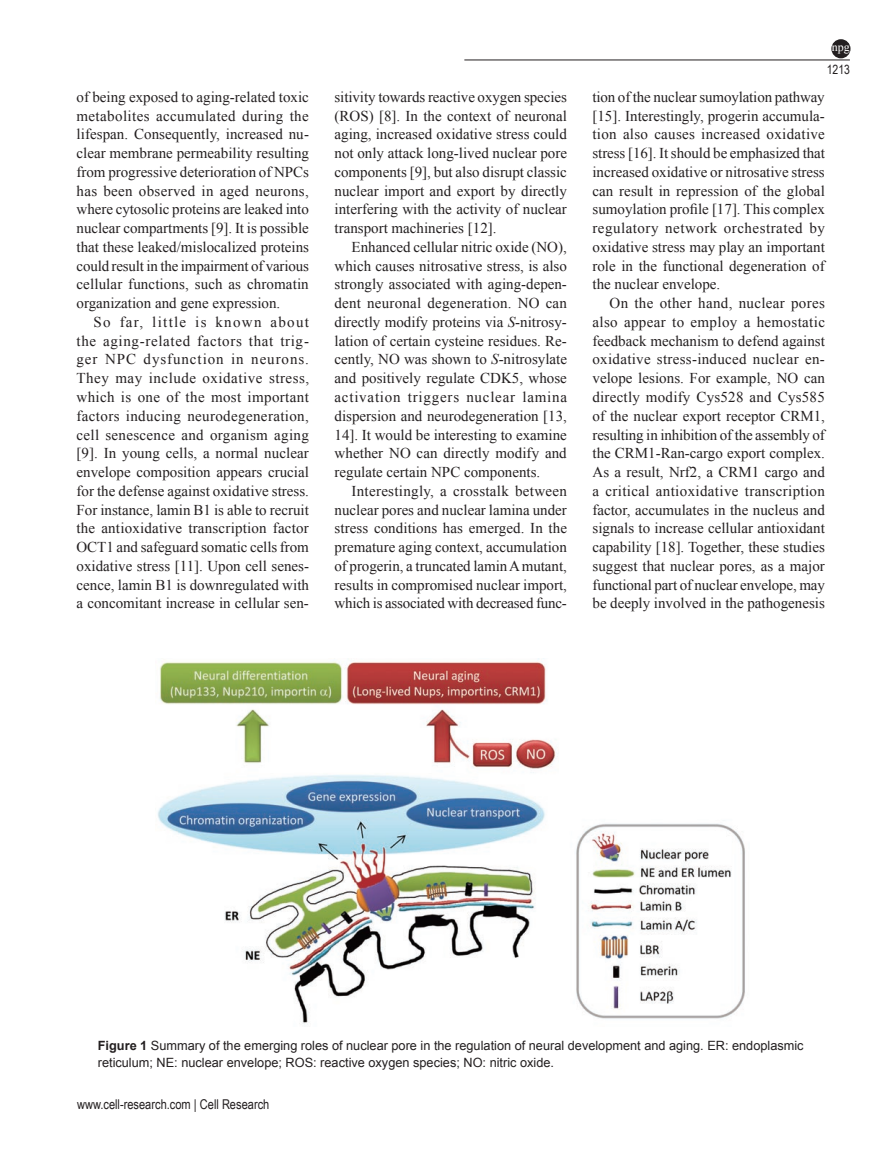
<style>
.page{position:relative;width:893px;height:1170px;background:#fff}
.page>*{position:absolute;margin:0;border:0;box-sizing:border-box;transform-origin:0 0}
.t1{font:15px/18.8px "Times New Roman";color:#231f20;text-align:justify}
.t2{font:13.5px "Arial Narrow";color:#231f20}
.t3{font:12.75px/16.5px "Arial";color:#231f20}
.t4{font:12.75px "Arial Narrow";color:#231f20}
.t5{font:12px "Times New Roman";color:#fff}
.s1{font-style:italic}
.s2{font-weight:700}
</style>
<div class="page">
<hr style="left:464px;top:60px;width:386px;height:1px;background:#231f20">
<div style="left:832px;top:40px;width:18px;height:18px;background:#231f20;border-radius:50%"></div>
<div style="left:831px;top:39px;width:19px;height:19px;border:2px solid #231f20;border-radius:50%"></div>
<img style="left:157px;top:658px;width:588px;height:366px">
<p class="t5" style="left:832px;top:39px;width:19px">npg</p>
<p class="t1" style="left:77px;top:87px;width:234px">of being exposed to aging-related toxic metabolites accumulated during the lifespan. Consequently, increased nu&shy;clear membrane permeability resulting from progressive deterioration of NPCs has been observed in aged neurons, where cytosolic proteins are leaked into nuclear compartments [9]. It is possible that these leaked/mislocalized proteins could result in the impairment of various cellular functions, such as chromatin organization and gene expression.</p>
<p class="t1" style="left:77px;top:312px;width:234px;text-indent:17px">So far, little is known about the aging-related factors that trig&shy;ger NPC dysfunction in neurons.<br>They may include oxidative stress, which is one of the most important factors inducing neurodegeneration, cell senescence and organism aging [9]. In young cells, a normal nuclear envelope composition appears crucial for the defense against oxidative stress.<br>For instance, lamin B1 is able to recruit the antioxidative transcription factor OCT1 and safeguard somatic cells from oxidative stress [11]. Upon cell senes&shy;cence, lamin B1 is downregulated with a concomitant increase in cellular sen-</p>
<p class="t1" style="left:334px;top:87px;width:234px">sitivity towards reactive oxygen species (ROS) [8]. In the context of neuronal aging, increased oxidative stress could not only attack long-lived nuclear pore components [9], but also disrupt classic nuclear import and export by directly interfering with the activity of nuclear transport machineries [12].</p>
<p class="t1" style="left:334px;top:237px;width:234px;text-indent:17px">Enhanced cellular nitric oxide (NO), which causes nitrosative stress, is also strongly associated with aging-depen&shy;dent neuronal degeneration. NO can directly modify proteins via <span class="s1">S</span>-nitrosy&shy;lation of certain cysteine residues. Re&shy;cently, NO was shown to <span class="s1">S</span>-nitrosylate and positively regulate CDK5, whose activation triggers nuclear lamina dispersion and neurodegeneration [13, 14]. It would be interesting to examine whether NO can directly modify and regulate certain NPC components.</p>
<p class="t1" style="left:334px;top:481px;width:234px;text-indent:17px">Interestingly, a crosstalk between nuclear pores and nuclear lamina under stress conditions has emerged. In the premature aging context, accumulation of progerin, a truncated lamin A mutant, results in compromised nuclear import, which is associated with decreased func-</p>
<p class="t4" style="left:827px;top:60px;width:25px">1213</p>
<p class="t1" style="left:592px;top:87px;width:234px">tion of the nuclear sumoylation pathway [15]. Interestingly, progerin accumula&shy;tion also causes increased oxidative stress [16]. It should be emphasized that increased oxidative or nitrosative stress can result in repression of the global sumoylation profile [17]. This complex regulatory network orchestrated by oxidative stress may play an important role in the functional degeneration of the nuclear envelope.</p>
<p class="t1" style="left:592px;top:293px;width:234px;text-indent:17px">On the other hand, nuclear pores also appear to employ a hemostatic feedback mechanism to defend against oxidative stress-induced nuclear en&shy;velope lesions. For example, NO can directly modify Cys528 and Cys585 of the nuclear export receptor CRM1, resulting in inhibition of the assembly of the CRM1-Ran-cargo export complex.<br>As a result, Nrf2, a CRM1 cargo and a critical antioxidative transcription factor, accumulates in the nucleus and signals to increase cellular antioxidant capability [18]. Together, these studies suggest that nuclear pores, as a major functional part of nuclear envelope, may be deeply involved in the pathogenesis</p>
<p class="t3" style="left:98px;top:1037px;width:707px"><span class="s2">Figure 1</span> Summary of the emerging roles of nuclear pore in the regulation of neural development and aging. ER: endoplasmic reticulum; NE: nuclear envelope; ROS: reactive oxygen species; NO: nitric oxide.</p>
<p class="t2" style="left:77px;top:1094px;width:194px">www.cell-research.com | Cell Research</p>
</div>
